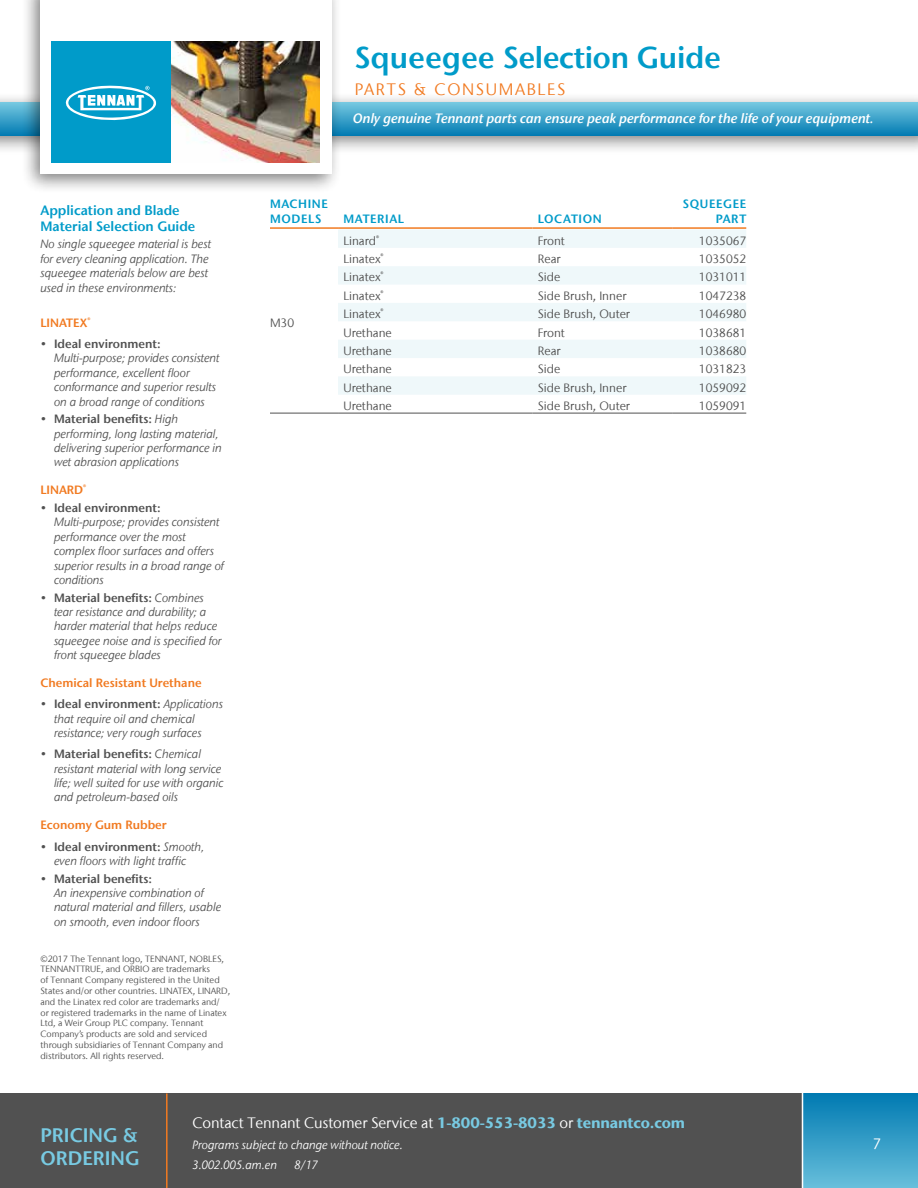
<style>
.page{position:relative;width:918px;height:1188px;background:#fff}
.page>*{position:absolute;margin:0;border:0;box-sizing:border-box;transform-origin:0 0}
.t1{font:600 30px "Stone Sans IIITC Com";color:#009bc9}
.t2{font:600 19.5px/22.5px "Stone Sans IIITC Com";color:#78cae2}
.t3{font:16.5px "Stone Sans IIITC Com";letter-spacing:.1em;color:#f17a21}
.t4{font:15px "Stone Sans IIITC Com";letter-spacing:-.01em;color:#fff}
.t5{font:italic 600 13.5px "Stone Sans IIITC Com";color:#fff}
.t6{font:600 13.5px/16.2px "Stone Sans IIITC Com";color:#009bc9}
.t7{font:italic 12px/14.4px "Stone Sans IIITC Com";color:#515151}
.t8{font:12px "Stone Sans IIITC Com";color:#515151}
.t9{font:italic 12px/19.8px "Stone Sans IIITC Com";color:#fff}
.t10{font:600 12px "Stone Sans IIITC Com";color:#f17a21}
.t11{font:600 12px/14.4px "Stone Sans IIITC Com";letter-spacing:.05em;color:#009bc9}
.t12{font:9px/10.8px "Stone Sans IIITC Com";color:#515151}
.s1{font-weight:600;font-style:normal}
.s2{font-weight:700;color:#78cae2}
</style>
<div class="page">
<div style="left:0;top:92px;width:918px;height:63px;background:#000;opacity:.5"></div>
<svg style="left:0;top:102px;width:918px;height:33px;background:#3da2ca"></svg>
<div style="left:20px;top:0;width:322px;height:194px;background:#000;opacity:.5"></div>
<div style="left:40px;top:0;width:292px;height:174px;background:#fff"></div>
<img style="left:171px;top:41px;width:148px;height:122px">
<div style="left:51px;top:41px;width:120px;height:122px;background:#009bc9"></div>
<svg style="left:65px;top:85px;width:92px;height:36px"></svg>
<div style="left:0;top:1094px;width:803px;height:94px;background:#515151"></div>
<div style="left:803px;top:1094px;width:115px;height:94px;background:linear-gradient(to bottom,#017bb2,#66bedb)"></div>
<hr style="left:166px;top:1094px;width:2px;height:94px;background:#f17a21">
<hr style="left:802px;top:1092px;width:1px;height:96px;background:#fff">
<hr style="left:270px;top:227px;width:68px;height:2px;background:#f17a21">
<hr style="left:338px;top:227px;width:194px;height:2px;background:#f17a21">
<hr style="left:532px;top:227px;width:141px;height:2px;background:#f17a21">
<hr style="left:673px;top:227px;width:73px;height:2px;background:#f17a21">
<svg style="left:338px;top:230px;width:408px;height:165px;fill:#eff8fa"></svg>
<hr style="left:270px;top:413px;width:68px;height:1px;background:#515151">
<hr style="left:338px;top:413px;width:194px;height:1px;background:#515151">
<hr style="left:532px;top:413px;width:141px;height:1px;background:#515151">
<hr style="left:673px;top:413px;width:73px;height:1px;background:#515151">
<h1 class="t1" style="left:355px;top:38px;width:368px">Squeegee Selection Guide</h1>
<h3 class="t3" style="left:355px;top:79px;width:212px">PARTS &amp; CONSUMABLES</h3>
<p class="t6" style="left:40px;top:202px;width:156px">Application and Blade<br>Material Selection Guide</p>
<p class="t7" style="left:40px;top:237px;width:172px">No single squeegee material is best for every cleaning application. The squeegee materials below are best used in these environments:</p>
<p class="t10" style="left:40px;top:315px;width:51px">LINATEX<sup>®</sup></p>
<p class="t7" style="left:54px;top:337px;width:167px;text-indent:-14px">• <span class="s1">Ideal environment:<br></span>Multi-purpose; provides consistent performance, excellent floor conformance and superior results on a broad range of conditions</p>
<p class="t7" style="left:54px;top:412px;width:169px;text-indent:-14px">• <span class="s1">Material benefits:</span> High performing, long lasting material, delivering superior performance in wet abrasion applications</p>
<p class="t10" style="left:40px;top:483px;width:47px">LINARD<sup>®</sup></p>
<p class="t7" style="left:54px;top:501px;width:172px;text-indent:-14px">• <span class="s1">Ideal environment:<br></span>Multi-purpose; provides consistent performance over the most complex floor surfaces and offers superior results in a broad range of conditions</p>
<p class="t7" style="left:54px;top:590px;width:169px;text-indent:-14px">• <span class="s1">Material benefits:</span> Combines tear resistance and durability; a harder material that helps reduce squeegee noise and is specified for front squeegee blades</p>
<p class="t10" style="left:40px;top:675px;width:163px">Chemical Resistant Urethane</p>
<p class="t7" style="left:54px;top:697px;width:171px;text-indent:-14px">• <span class="s1">Ideal environment:</span> Applications that require oil and chemical resistance; very rough surfaces</p>
<p class="t7" style="left:54px;top:747px;width:171px;text-indent:-14px">• <span class="s1">Material benefits:</span> Chemical resistant material with long service life; well suited for use with organic and petroleum-based oils</p>
<p class="t10" style="left:40px;top:818px;width:128px">Economy Gum Rubber</p>
<p class="t7" style="left:40px;top:839px;width:165px;text-align:center">• <span class="s1">Ideal environment:</span> Smooth, even floors with light traffic</p>
<p class="t7" style="left:54px;top:871px;width:169px;text-indent:-14px">• <span class="s1">Material benefits:<br></span>An inexpensive combination of natural material and fillers, usable on smooth, even indoor floors</p>
<p class="t12" style="left:40px;top:953px;width:191px">©2017 The Tennant logo, TENNANT, NOBLES, TENNANTTRUE, and ORBIO are trademarks<br>of Tennant Company registered in the United States and/or other countries. LINATEX, LINARD, and the Linatex red color are trademarks and/ or registered trademarks in the name of Linatex Ltd, a Weir Group PLC company. Tennant Company’s products are sold and serviced through subsidiaries of Tennant Company and distributors. All rights reserved.</p>
<p class="t5" style="left:353px;top:109px;width:522px">Only genuine Tennant parts can ensure peak performance for the life of your equipment.</p>
<p class="t11" style="left:270px;top:197px;width:59px">MACHINE<br>MODELS</p>
<p class="t8" style="left:270px;top:316px;width:26px">M30</p>
<p class="t11" style="left:343px;top:211px;width:62px">MATERIAL</p>
<p class="t11" style="left:538px;top:211px;width:65px">LOCATION</p>
<p class="t11" style="left:683px;top:197px;width:65px;text-align:right">SQUEEGEE<br>PART</p>
<p class="t8" style="left:343px;top:233px;width:37px">Linard<sup>®</sup></p>
<p class="t8" style="left:538px;top:233px;width:29px">Front</p>
<p class="t8" style="left:699px;top:233px;width:49px">1035067</p>
<p class="t8" style="left:343px;top:252px;width:42px">Linatex<sup>®</sup></p>
<p class="t8" style="left:538px;top:252px;width:24px">Rear</p>
<p class="t8" style="left:699px;top:252px;width:49px">1035052</p>
<p class="t8" style="left:343px;top:270px;width:42px">Linatex<sup>®</sup></p>
<p class="t8" style="left:538px;top:270px;width:24px">Side</p>
<p class="t8" style="left:699px;top:270px;width:49px">1031011</p>
<p class="t8" style="left:343px;top:288px;width:42px">Linatex<sup>®</sup></p>
<p class="t8" style="left:538px;top:288px;width:90px">Side Brush, Inner</p>
<p class="t8" style="left:699px;top:288px;width:49px">1047238</p>
<p class="t8" style="left:343px;top:307px;width:42px">Linatex<sup>®</sup></p>
<p class="t8" style="left:538px;top:307px;width:94px">Side Brush, Outer</p>
<p class="t8" style="left:699px;top:307px;width:49px">1046980</p>
<p class="t8" style="left:343px;top:325px;width:50px">Urethane</p>
<p class="t8" style="left:538px;top:325px;width:29px">Front</p>
<p class="t8" style="left:699px;top:325px;width:49px">1038681</p>
<p class="t8" style="left:343px;top:343px;width:50px">Urethane</p>
<p class="t8" style="left:538px;top:343px;width:24px">Rear</p>
<p class="t8" style="left:699px;top:343px;width:49px">1038680</p>
<p class="t8" style="left:343px;top:362px;width:50px">Urethane</p>
<p class="t8" style="left:538px;top:362px;width:24px">Side</p>
<p class="t8" style="left:699px;top:362px;width:49px">1031823</p>
<p class="t8" style="left:343px;top:380px;width:50px">Urethane</p>
<p class="t8" style="left:538px;top:380px;width:90px">Side Brush, Inner</p>
<p class="t8" style="left:699px;top:380px;width:49px">1059092</p>
<p class="t8" style="left:343px;top:398px;width:50px">Urethane</p>
<p class="t8" style="left:538px;top:398px;width:94px">Side Brush, Outer</p>
<p class="t8" style="left:699px;top:398px;width:49px">1059091</p>
<p class="t4" style="left:192px;top:1114px;width:494px">Contact Tennant Customer Service at <span class="s2">1-800-553-8033</span> or <span class="s2">tennantco.com</span></p>
<p class="t9" style="left:192px;top:1135px;width:212px">Programs subject to change without notice.<br>3.002.005.am.en</p>
<h2 class="t2" style="left:40px;top:1124px;width:100px">PRICING &amp;<br>ORDERING</h2>
<p class="t4" style="left:873px;top:1134px;width:10px">7</p>
<p class="t9" style="left:295px;top:1155px;width:25px">8/17</p>
</div>
